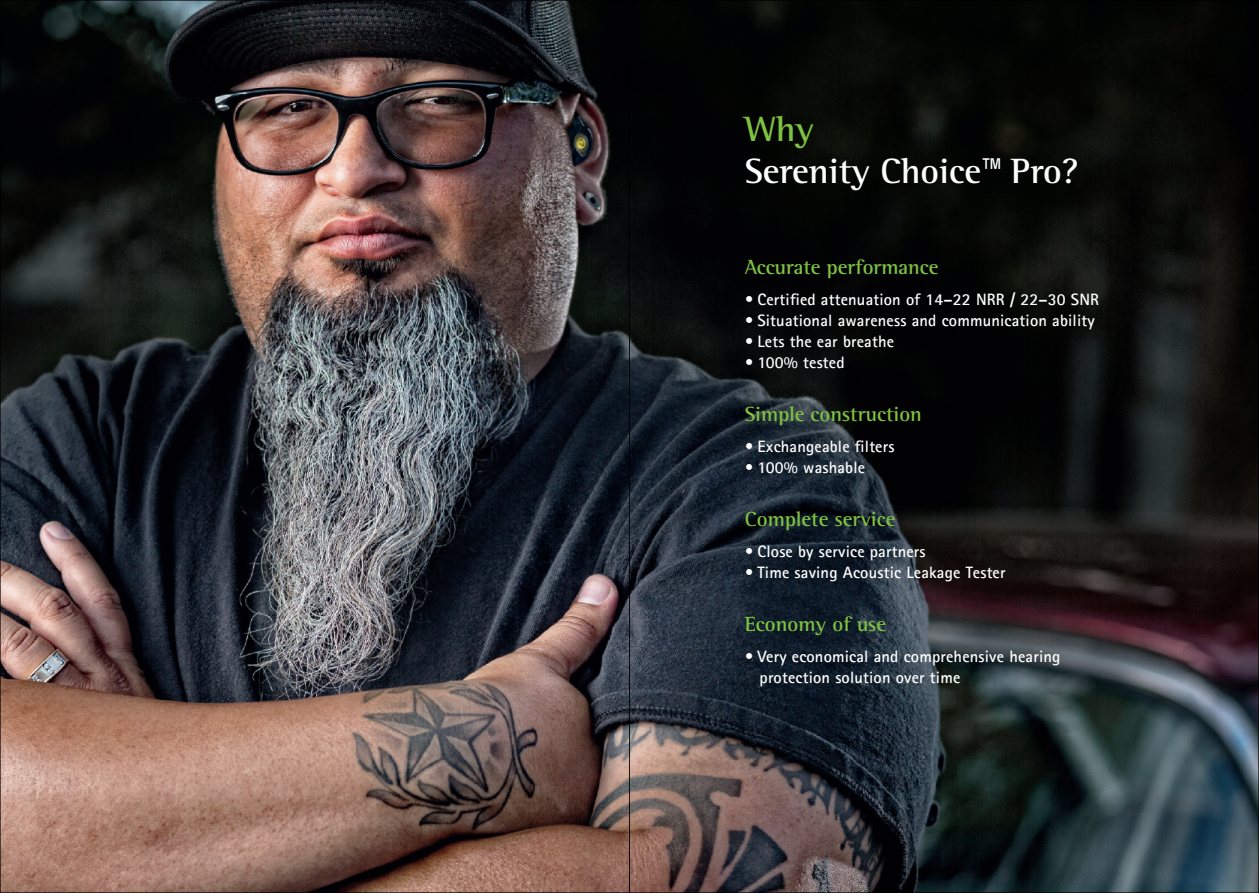
<style>
.page{position:relative;width:1259px;height:893px;background:#fff}
.page>*{position:absolute;margin:0;border:0;box-sizing:border-box;transform-origin:0 0}
.t1{font:700 36px/42px "Rotis Semifor Phonak";color:#fff}
.t2{font:700 21px "Rotis Semifor Phonak";color:#7fc241}
.t3{font:700 16.5px/21px "Rotis Sansfor Phonak";letter-spacing:.01em;color:#fff}
.s1{color:#7fc241}
.s2{font-family:"Rotis Sansfor Phonak";font-weight:300}
</style>
<div class="page">
<img style="left:0;top:0;width:1259px;height:893px">
<hr style="left:629px;top:0;width:1px;height:892px;background:#231f20">
<h1 class="t1" style="left:744px;top:108px;width:335px"><span class="s1">Why<br></span>Serenity Choice<span class="s2">™</span> Pro?</h1>
<p class="t2" style="left:744px;top:254px;width:195px">Accurate performance</p>
<p class="t3" style="left:744px;top:289px;width:356px">• Certified attenuation of 14–22 NRR / 22–30 SNR</p>
<p class="t3" style="left:744px;top:310px;width:351px">• Situational awareness and communication ability</p>
<p class="t3" style="left:744px;top:331px;width:151px">• Lets the ear breathe</p>
<p class="t3" style="left:744px;top:352px;width:101px">• 100% tested</p>
<p class="t2" style="left:744px;top:401px;width:179px">Simple construction</p>
<p class="t3" style="left:744px;top:436px;width:151px">• Exchangeable filters</p>
<p class="t3" style="left:744px;top:457px;width:122px">• 100% washable</p>
<p class="t2" style="left:744px;top:506px;width:152px">Complete service</p>
<p class="t3" style="left:744px;top:541px;width:183px">• Close by service partners</p>
<p class="t3" style="left:744px;top:562px;width:262px">• Time saving Acoustic Leakage Tester</p>
<p class="t2" style="left:744px;top:611px;width:143px">Economy of use</p>
<p class="t3" style="left:759px;top:646px;width:302px;text-indent:-15px">• Very economical and comprehensive hearing protection solution over time</p>
</div>
